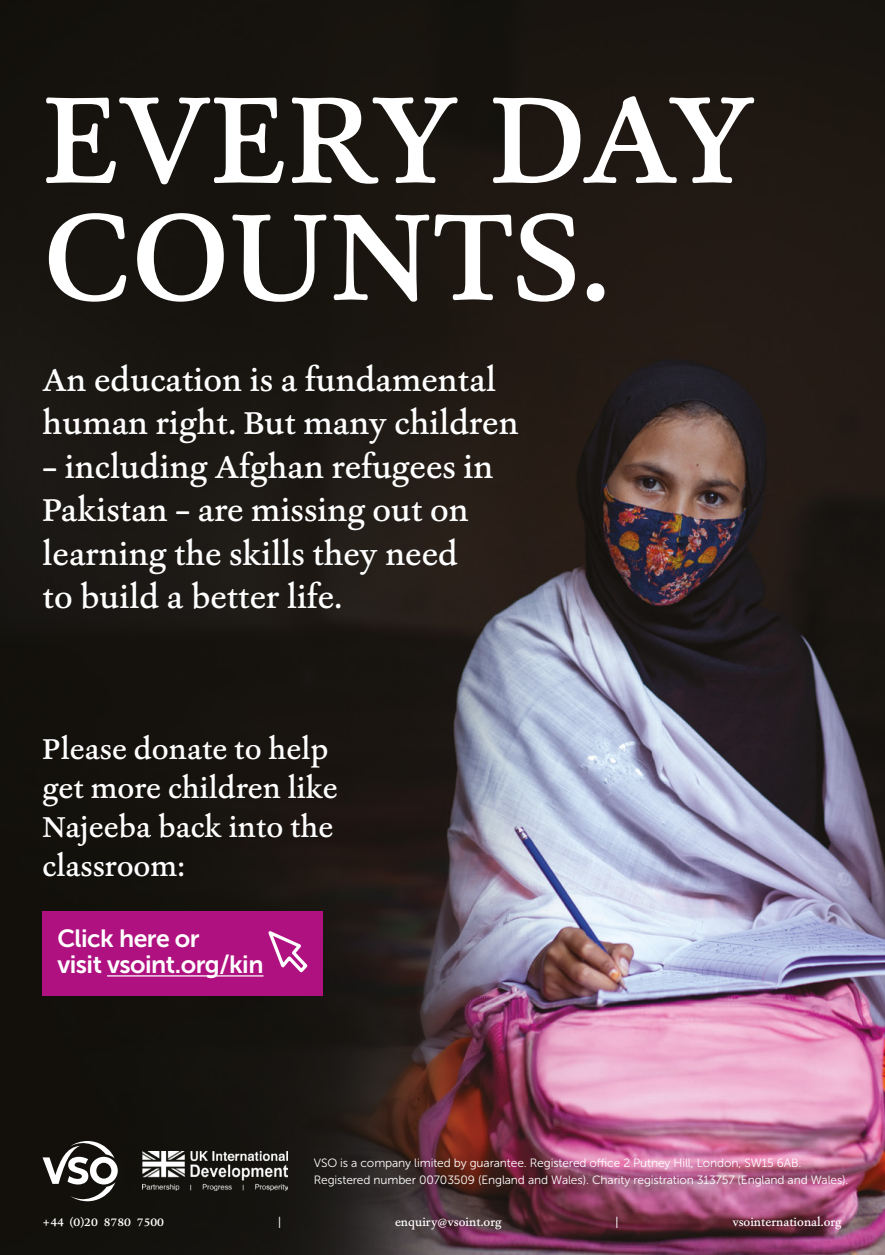
<style>
.page{position:relative;width:885px;height:1255px;background:#fff}
.page>*{position:absolute;margin:0;border:0;box-sizing:border-box;transform-origin:0 0}
.t1{font:500 129px/117px "Ashbury";letter-spacing:-.01em;color:#fff}
.t2{font:500 33px/43.5px "Ashbury";color:#fff}
.t3{font:500 30px/39px "Ashbury";color:#fff}
.t4{font:24.75px/26.8px "Museo Sans 700";letter-spacing:-.02em;color:#fff}
.t5{font:12px/16.5px "Museo Sans 300";letter-spacing:-.01em;color:#fff}
.t6{font:500 12px "Ashbury";color:#fff}
</style>
<div class="page">
<img style="left:0;top:0;width:884px;height:1254px">
<svg style="left:43px;top:1140px;width:75px;height:61px"></svg>
<img style="left:143px;top:1151px;width:145px;height:39px">
<div style="left:43px;top:910px;width:280px;height:85px;background:#af1280"></div>
<hr style="left:107px;top:975px;width:156px;height:1px;background:#fff">
<svg style="left:268px;top:931px;width:40px;height:42px"></svg>
<h1 class="t1" style="left:43px;top:81px;width:714px">EVERY DAY<br>COUNTS.</h1>
<h2 class="t2" style="left:43px;top:358px;width:477px">An education is a fundamental human right. But many children</h2>
<h2 class="t2" style="left:43px;top:445px;width:452px">– including Afghan refugees in<br>Pakistan – are missing out on learning the skills they need to build a better life.</h2>
<h3 class="t3" style="left:43px;top:729px;width:296px">Please donate to help get more children like<br>Najeeba back into the classroom:</h3>
<h3 class="t4" style="left:57px;top:924px;width:208px">Click here or<br>visit vsoint.org/kin</h3>
<p class="t5" style="left:314px;top:1154px;width:536px">VSO is a company limited by guarantee. Registered office 2 Putney Hill, London, SW15 6AB.<br>Registered number 00703509 (England and Wales). Charity registration 313757 (England and Wales).</p>
<p class="t6" style="left:43px;top:1214px;width:123px">+44 (0)20 8780 7500</p>
<p class="t6" style="left:278px;top:1214px;width:5px">|</p>
<p class="t6" style="left:395px;top:1214px;width:108px">enquiry@vsoint.org</p>
<p class="t6" style="left:615px;top:1214px;width:5px">|</p>
<p class="t6" style="left:732px;top:1214px;width:111px">vsointernational.org</p>
</div>
